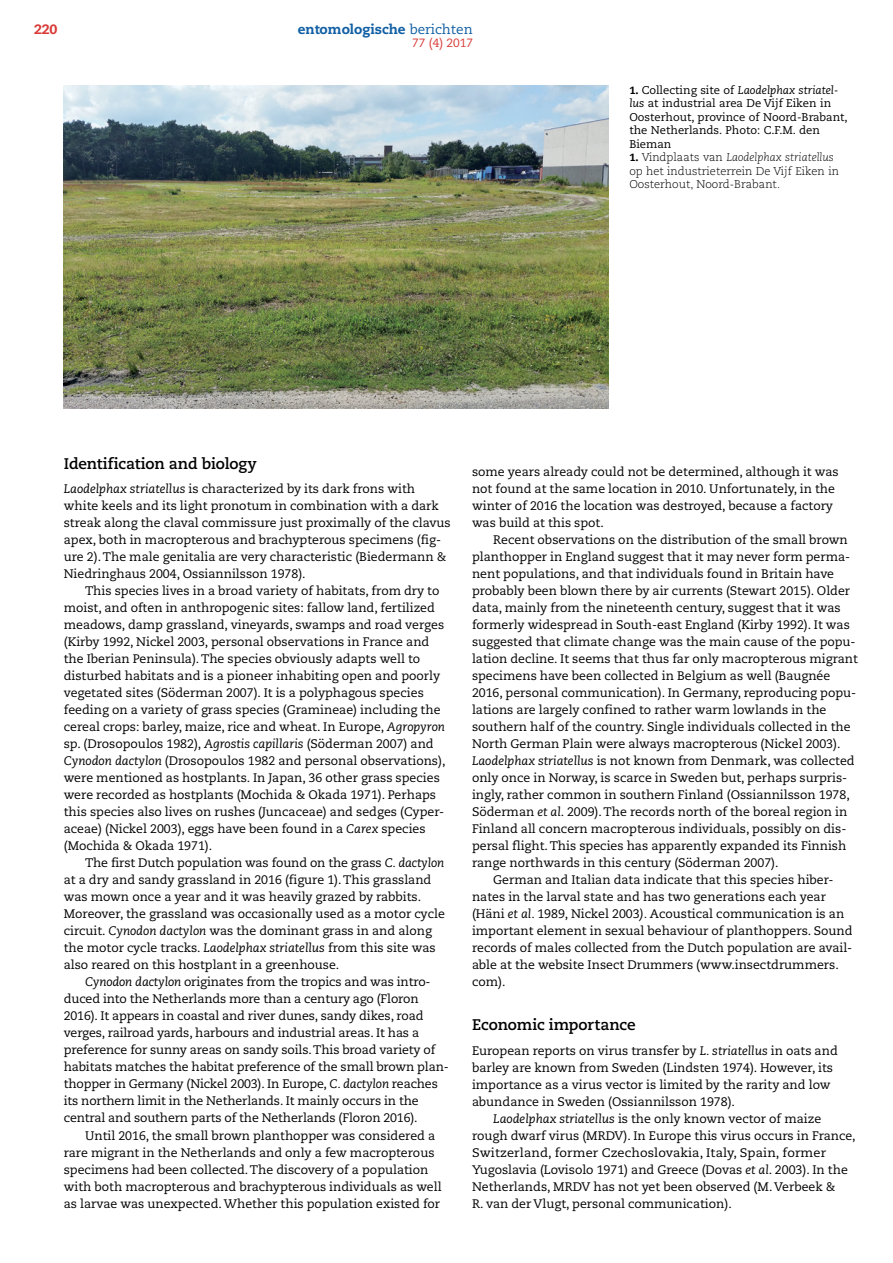
<style>
.page{position:relative;width:893px;height:1263px;background:#fff}
.page>*{position:absolute;margin:0;border:0;box-sizing:border-box;transform-origin:0 0}
.t1{font:700 15.3px "Caecilia LT Std";letter-spacing:-.005em;color:#000}
.t2{font:800 13.5px "Caecilia LT Std";color:#115fa4}
.t3{font:800 13.5px "Caecilia LT Std";color:#d93a37}
.t4{font:12.3px/17px "Caecilia LT Std";color:#000}
.t5{font:12px "Caecilia LT Std";color:#d93a37}
.t6{font:11.25px/13.5px "Caecilia LT Std";color:#000}
.t7{font:300 11.25px/13.5px "Caecilia LT Std";color:#000}
.s1{font-weight:400}
.s2{font-weight:800;font-size:10.5px}
.s3{font-style:italic}
</style>
<div class="page">
<img style="left:64px;top:85px;width:544px;height:323px">
<p class="t3" style="left:34px;top:21px;width:25px">220</p>
<p class="t2" style="left:298px;top:21px;width:177px">entomologische <span class="s1">berichten</span></p>
<p class="t5" style="left:412px;top:36px;width:62px">77 (4) 2017</p>
<p class="t6" style="left:629px;top:83px;width:220px"><span class="s2">1.</span> Collecting site of <span class="s3">Laodelphax striatel&shy;lus</span> at industrial area De Vijf Eiken in Oosterhout, province of Noord-Brabant, the Netherlands. Photo: C.F.M. den Bieman</p>
<p class="t7" style="left:629px;top:151px;width:211px"><span class="s2">1.</span> Vindplaats van <span class="s3">Laodelphax striatellus </span>op het industrieterrein De Vijf Eiken in<br>Oosterhout, Noord-Brabant.</p>
<p class="t1" style="left:64px;top:454px;width:195px">Identification and biology</p>
<p class="t4" style="left:64px;top:481px;width:388px"><span class="s3">Laodelphax striatellus</span> is characterized by its dark frons with white keels and its light pronotum in combination with a dark streak along the claval commissure just proximally of the clavus apex, both in macropterous and brachypterous specimens (fig&shy;ure 2). The male genitalia are very characteristic (Biedermann &amp; Niedringhaus 2004, Ossiannilsson 1978).</p>
<p class="t4" style="left:64px;top:583px;width:383px;text-indent:21px">This species lives in a broad variety of habitats, from dry to moist, and often in anthropogenic sites: fallow land, fertilized meadows, damp grassland, vineyards, swamps and road verges (Kirby 1992, Nickel 2003, personal observations in France and the Iberian Peninsula). The species obviously adapts well to disturbed habitats and is a pioneer inhabiting open and poorly vegetated sites (Söderman 2007). It is a polyphagous species feeding on a variety of grass species (Gramineae) including the cereal crops: barley, maize, rice and wheat. In Europe, <span class="s3">Agropyron </span>sp. (Drosopoulos 1982), <span class="s3">Agrostis capillaris</span> (Söderman 2007) and <span class="s3">Cynodon dactylon</span> (Drosopoulos 1982 and personal observations), were mentioned as hostplants. In Japan, 36 other grass species were recorded as hostplants (Mochida &amp; Okada 1971). Perhaps this species also lives on rushes (Juncaceae) and sedges (Cyper&shy;aceae) (Nickel 2003), eggs have been found in a <span class="s3">Carex</span> species (Mochida &amp; Okada 1971).</p>
<p class="t4" style="left:64px;top:855px;width:383px;text-indent:21px">The first Dutch population was found on the grass <span class="s3">C. dactylon </span>at a dry and sandy grassland in 2016 (figure 1). This grassland was mown once a year and it was heavily grazed by rabbits.<br>Moreover, the grassland was occasionally used as a motor cycle circuit. <span class="s3">Cynodon dactylon</span> was the dominant grass in and along the motor cycle tracks. <span class="s3">Laodelphax striatellus</span> from this site was also reared on this hostplant in a greenhouse.</p>
<p class="t4" style="left:64px;top:974px;width:387px;text-indent:21px"><span class="s3">Cynodon dactylon</span> originates from the tropics and was intro&shy;duced into the Netherlands more than a century ago (Floron 2016). It appears in coastal and river dunes, sandy dikes, road verges, railroad yards, harbours and industrial areas. It has a preference for sunny areas on sandy soils. This broad variety of habitats matches the habitat preference of the small brown plan&shy;thopper in Germany (Nickel 2003). In Europe, <span class="s3">C. dactylon</span> reaches its northern limit in the Netherlands. It mainly occurs in the central and southern parts of the Netherlands (Floron 2016).</p>
<p class="t4" style="left:64px;top:1127px;width:379px;text-indent:21px">Until 2016, the small brown planthopper was considered a rare migrant in the Netherlands and only a few macropterous specimens had been collected. The discovery of a population with both macropterous and brachypterous individuals as well as larvae was unexpected. Whether this population existed for</p>
<p class="t4" style="left:472px;top:464px;width:368px">some years already could not be determined, although it was not found at the same location in 2010. Unfortunately, in the winter of 2016 the location was destroyed, because a factory was build at this spot.</p>
<p class="t4" style="left:493px;top:532px;width:356px">Recent observations on the distribution of the small brown</p>
<p class="t4" style="left:472px;top:549px;width:380px">planthopper in England suggest that it may never form perma-</p>
<p class="t4" style="left:472px;top:566px;width:364px">nent populations, and that individuals found in Britain have</p>
<p class="t4" style="left:472px;top:583px;width:380px">probably been blown there by air currents (Stewart 2015). Older</p>
<p class="t4" style="left:472px;top:600px;width:370px">data, mainly from the nineteenth century, suggest that it was</p>
<p class="t4" style="left:472px;top:617px;width:379px">formerly widespread in South-east England (Kirby 1992). It was</p>
<p class="t4" style="left:472px;top:634px;width:385px">suggested that climate change was the main cause of the popu-</p>
<p class="t4" style="left:472px;top:651px;width:387px">lation decline. It seems that thus far only macropterous migrant</p>
<p class="t4" style="left:472px;top:668px;width:360px">specimens have been collected in Belgium as well (Baugnée</p>
<p class="t4" style="left:472px;top:685px;width:386px">2016, personal communication). In Germany, reproducing popu-</p>
<p class="t4" style="left:472px;top:702px;width:356px">lations are largely confined to rather warm lowlands in the</p>
<p class="t4" style="left:472px;top:719px;width:380px">southern half of the country. Single individuals collected in the</p>
<p class="t4" style="left:472px;top:736px;width:370px">North German Plain were always macropterous (Nickel 2003).</p>
<p class="t4" style="left:472px;top:753px;width:384px"><span class="s3">Laodelphax striatellus</span> is not known from Denmark, was collected</p>
<p class="t4" style="left:472px;top:770px;width:377px">only once in Norway, is scarce in Sweden but, perhaps surpris-</p>
<p class="t4" style="left:472px;top:787px;width:379px">ingly, rather common in southern Finland (Ossiannilsson 1978,</p>
<p class="t4" style="left:472px;top:804px;width:377px">Söderman <span class="s3">et al</span>. 2009). The records north of the boreal region in</p>
<p class="t4" style="left:472px;top:821px;width:376px">Finland all concern macropterous individuals, possibly on dis-</p>
<p class="t4" style="left:472px;top:838px;width:376px">persal flight. This species has apparently expanded its Finnish</p>
<p class="t4" style="left:472px;top:855px;width:308px">range northwards in this century (Söderman 2007).</p>
<p class="t4" style="left:493px;top:872px;width:342px">German and Italian data indicate that this species hiber-</p>
<p class="t4" style="left:472px;top:889px;width:355px">nates in the larval state and has two generations each year</p>
<p class="t4" style="left:472px;top:906px;width:374px">(Häni <span class="s3">et al.</span> 1989, Nickel 2003<span class="s3">).</span> Acoustical communication is an</p>
<p class="t4" style="left:472px;top:923px;width:382px">important element in sexual behaviour of planthoppers. Sound</p>
<p class="t4" style="left:472px;top:940px;width:382px">records of males collected from the Dutch population are avail-</p>
<p class="t4" style="left:472px;top:957px;width:368px">able at the website Insect Drummers (www.insectdrummers.</p>
<p class="t4" style="left:472px;top:974px;width:35px">com).</p>
<p class="t1" style="left:472px;top:1016px;width:165px">Economic importance</p>
<p class="t4" style="left:472px;top:1042px;width:367px">European reports on virus transfer by <span class="s3">L. striatellus</span> in oats and barley are known from Sweden (Lindsten 1974). However, its importance as a virus vector is limited by the rarity and low abundance in Sweden (Ossiannilsson 1978).</p>
<p class="t4" style="left:472px;top:1110px;width:385px;text-indent:21px"><span class="s3">Laodelphax striatellus</span> is the only known vector of maize rough dwarf virus (MRDV). In Europe this virus occurs in France, Switzerland, former Czechoslovakia, Italy, Spain, former Yugoslavia (Lovisolo 1971) and Greece (Dovas <span class="s3">et al</span>. 2003). In the Netherlands, MRDV has not yet been observed (M. Verbeek &amp;<br>R. van der Vlugt, personal communication).</p>
</div>
